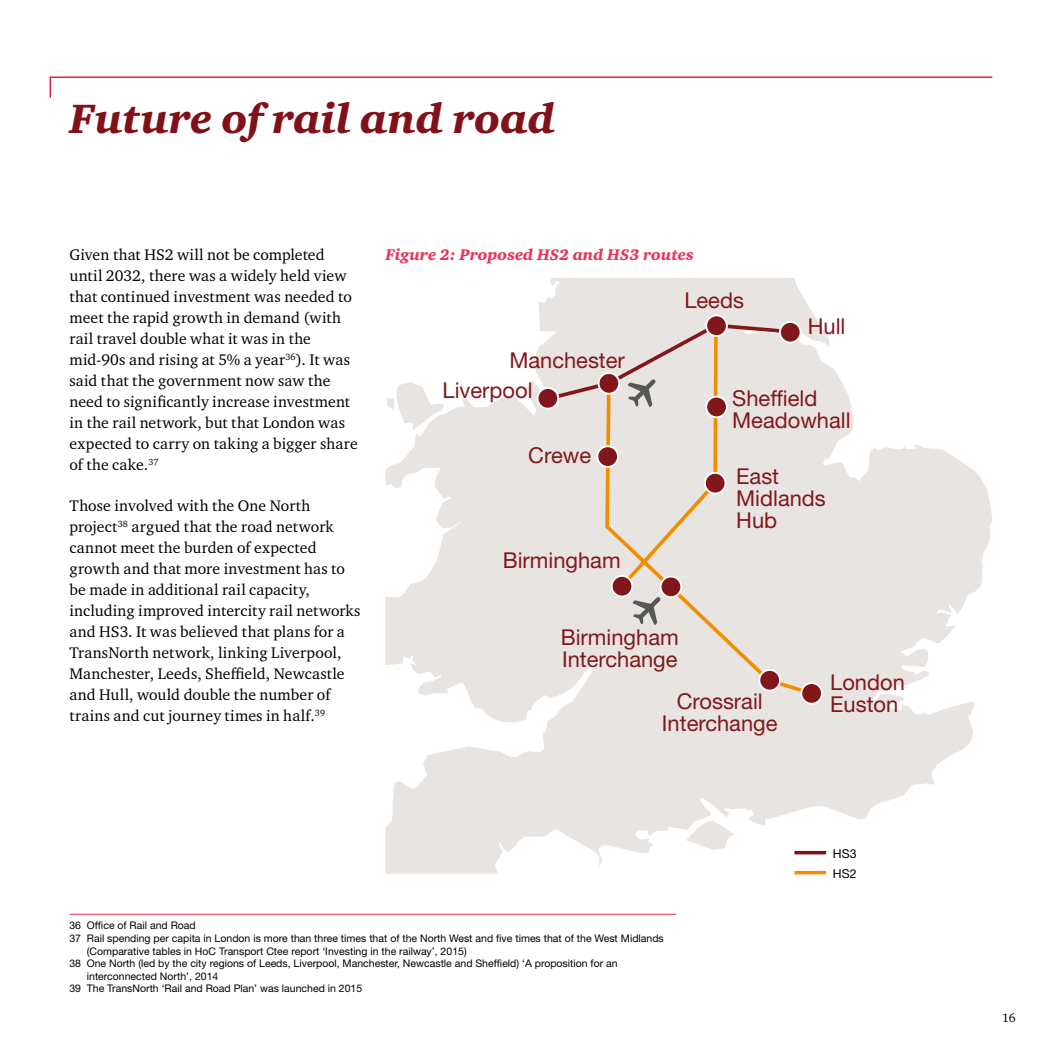
<style>
.page{position:relative;width:1042px;height:1042px;background:#fff}
.page>*{position:absolute;margin:0;border:0;box-sizing:border-box;transform-origin:0 0}
.t1{font:italic 900 42px "Charter ITC Std";color:#821018}
.t2{font:21.88px/21.9px "Helvetica Neue";color:#82171b}
.t3{font:15.75px/21px "Charter ITC Std";letter-spacing:.01em;color:#000}
.t4{font:italic 900 15.75px "Charter ITC Std";color:#e8345a}
.t5{font:12.25px/19.9px "Helvetica Neue";color:#000}
.t6{font:12.25px "Charter ITC Std";color:#000}
.t7{font:10.5px "Helvetica Neue";color:#000}
</style>
<div class="page">
<hr style="left:69px;top:914px;width:607px;height:1px;background:#e8345a">
<svg style="left:49px;top:76px;width:944px;height:22px"></svg>
<svg style="left:385px;top:278px;width:607px;height:596px;fill:#e8e4e1"></svg>
<svg style="left:686px;top:820px;width:48px;height:30px"></svg>
<svg style="left:387px;top:382px;width:57px;height:49px"></svg>
<div style="left:603px;top:322px;width:213px;height:376px;background:#e8e4e1"></div>
<svg style="left:537px;top:388px;width:21px;height:21px"></svg>
<div style="left:536px;top:387px;width:23px;height:23px;border:2px solid #fff;border-radius:50%"></div>
<svg style="left:706px;top:315px;width:21px;height:21px"></svg>
<div style="left:705px;top:314px;width:23px;height:23px;border:2px solid #fff;border-radius:50%"></div>
<div style="left:705px;top:473px;width:20px;height:20px;background:#82171b;border-radius:50%"></div>
<div style="left:704px;top:472px;width:22px;height:22px;border:2px solid #fff;border-radius:50%"></div>
<div style="left:780px;top:322px;width:20px;height:21px;background:#82171b;border-radius:50%"></div>
<div style="left:779px;top:321px;width:22px;height:22px;border:2px solid #fff;border-radius:50%"></div>
<div style="left:597px;top:446px;width:21px;height:21px;background:#82171b;border-radius:50%"></div>
<div style="left:596px;top:445px;width:23px;height:23px;border:2px solid #fff;border-radius:50%"></div>
<div style="left:801px;top:683px;width:21px;height:21px;background:#82171b;border-radius:50%"></div>
<div style="left:800px;top:682px;width:23px;height:23px;border:2px solid #fff;border-radius:50%"></div>
<div style="left:759px;top:670px;width:21px;height:20px;background:#82171b;border-radius:50%"></div>
<div style="left:758px;top:669px;width:23px;height:22px;border:2px solid #fff;border-radius:50%"></div>
<div style="left:660px;top:576px;width:21px;height:21px;background:#82171b;border-radius:50%"></div>
<div style="left:659px;top:575px;width:23px;height:23px;border:2px solid #fff;border-radius:50%"></div>
<svg style="left:545px;top:322px;width:249px;height:100px;background:#dfd2ce"></svg>
<svg style="left:610px;top:575px;width:50px;height:50px;background:#cbbcb9"></svg>
<hr style="left:794px;top:851px;width:32px;height:3px;background:#821018">
<hr style="left:794px;top:871px;width:32px;height:3px;background:#f28e00">
<h1 class="t1" style="left:69px;top:93px;width:487px">Future of rail and road</h1>
<p class="t3" style="left:69px;top:244px;width:290px">Given that HS2 will not be completed until 2032, there was a widely held view that continued investment was needed to meet the rapid growth in demand (with rail travel double what it was in the mid-90s and rising at 5% a year<sup>36</sup>). It was said that the government now saw the need to significantly increase investment in the rail network, but that London was expected to carry on taking a bigger share of the cake.<sup>37</sup></p>
<p class="t3" style="left:69px;top:495px;width:293px">Those involved with the One North project<sup>38</sup> argued that the road network cannot meet the burden of expected growth and that more investment has to be made in additional rail capacity, including improved intercity rail networks and HS3. It was believed that plans for a TransNorth network, linking Liverpool, Manchester, Leeds, Sheffield, Newcastle and Hull, would double the number of trains and cut journey times in half.<sup>39</sup></p>
<p class="t4" style="left:385px;top:245px;width:310px">Figure 2: Proposed HS2 and HS3 routes</p>
<h2 class="t2" style="left:442px;top:345px;width:184px;line-height:29.6px;text-indent:67px">Manchester<br>Liverpool</h2>
<h2 class="t2" style="left:528px;top:443px;width:64px">Crewe</h2>
<h2 class="t2" style="left:503px;top:549px;width:119px">Birmingham</h2>
<h2 class="t2" style="left:684px;top:289px;width:61px">Leeds</h2>
<h2 class="t2" style="left:808px;top:315px;width:39px">Hull</h2>
<h2 class="t2" style="left:732px;top:387px;width:120px">Sheffield<br>Meadowhall</h2>
<h2 class="t2" style="left:736px;top:465px;width:91px">East<br>Midlands<br>Hub</h2>
<h2 class="t2" style="left:561px;top:626px;width:119px">Birmingham<br>Interchange</h2>
<h2 class="t2" style="left:662px;top:690px;width:117px;text-align:center">Crossrail<br>Interchange</h2>
<h2 class="t2" style="left:830px;top:671px;width:76px">London<br>Euston</h2>
<p class="t5" style="left:833px;top:843px;width:25px">HS3<br>HS2</p>
<p class="t7" style="left:69px;top:919px;width:128px">36 Office of Rail and Road</p>
<p class="t7" style="left:69px;top:932px;width:596px">37 Rail spending per capita in London is more than three times that of the North West and five times that of the West Midlands</p>
<p class="t7" style="left:87px;top:944px;width:381px">(Comparative tables in HoC Transport Ctee report ‘Investing in the railway’, 2015)</p>
<p class="t7" style="left:69px;top:957px;width:550px">38 One North (led by the city regions of Leeds, Liverpool, Manchester, Newcastle and Sheffield) ‘A proposition for an</p>
<p class="t7" style="left:87px;top:970px;width:133px">interconnected North’, 2014</p>
<p class="t7" style="left:69px;top:982px;width:294px">39 The TransNorth ‘Rail and Road Plan’ was launched in 2015</p>
<p class="t6" style="left:1002px;top:1009px;width:15px">16</p>
</div>
